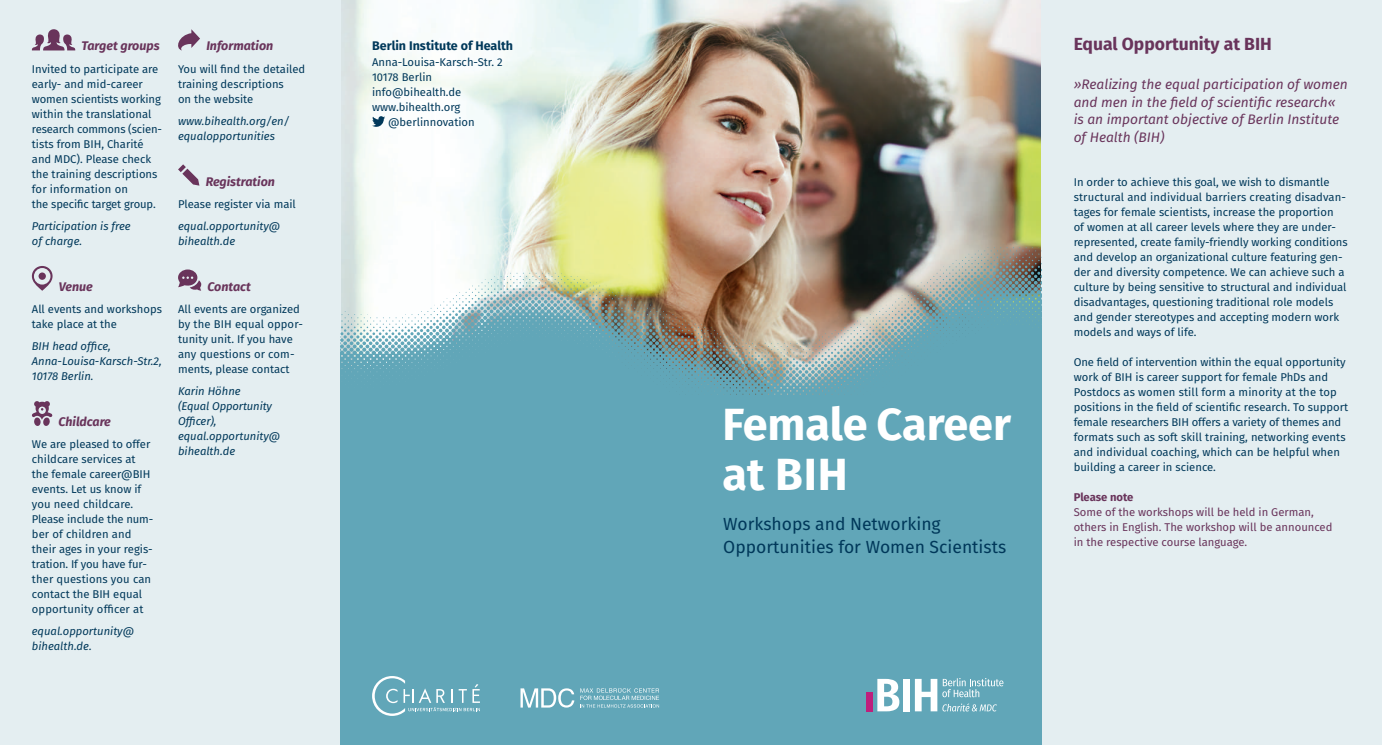
<style>
.page{position:relative;width:1382px;height:745px;background:#fff}
.page>*{position:absolute;margin:0;border:0;box-sizing:border-box;transform-origin:0 0}
.t1{font:700 45px/50px "Fira Sans";color:#fff}
.t2{font:17.5px/22.5px "Fira Sans";color:#00385a}
.t3{font:700 17.5px "Fira Sans";color:#69345b}
.t4{font:italic 13.75px/17.5px "Fira Sans";color:#69345b}
.t5{font:italic 700 12.5px "Fira Sans";color:#69345b}
.t6{font:700 12.5px "Fira Sans";color:#00385a}
.t7{font:11.25px/15px "Fira Sans";color:#00385a}
.t8{font:italic 11.25px/15px "Fira Sans";color:#00385a}
.t9{font:11.25px/15px "Fira Sans";color:#69345b}
.t10{font:700 11.25px "Fira Sans";letter-spacing:-.005em;color:#69345b}
</style>
<div class="page">
<img style="left:340px;top:0;width:702px;height:244px">
<div style="left:0;top:0;width:340px;height:744px;background:#e4eef1"></div>
<div style="left:1042px;top:0;width:340px;height:744px;background:#e4eef1"></div>
<svg style="left:32px;top:29px;width:43px;height:21px"></svg>
<svg style="left:32px;top:266px;width:21px;height:24px"></svg>
<div style="left:39px;top:272px;width:7px;height:7px;background:#69345b;border-radius:50%"></div>
<svg style="left:32px;top:401px;width:21px;height:24px"></svg>
<svg style="left:178px;top:29px;width:22px;height:21px"></svg>
<svg style="left:178px;top:164px;width:21px;height:21px"></svg>
<svg style="left:178px;top:269px;width:23px;height:21px"></svg>
<img style="left:340px;top:244px;width:702px;height:46px">
<img style="left:340px;top:290px;width:702px;height:105px">
<div style="left:340px;top:395px;width:702px;height:349px;background:#61a6b8"></div>
<svg style="left:372px;top:116px;width:13px;height:11px"></svg>
<svg style="left:877px;top:678px;width:22px;height:32px"></svg>
<div style="left:903px;top:678px;width:7px;height:32px;background:#fff"></div>
<svg style="left:915px;top:678px;width:88px;height:33px"></svg>
<div style="left:866px;top:691px;width:6px;height:19px;background:#be1f7c"></div>
<svg style="left:580px;top:688px;width:79px;height:19px"></svg>
<svg style="left:520px;top:688px;width:54px;height:19px"></svg>
<svg style="left:372px;top:676px;width:108px;height:39px"></svg>
<p class="t5" style="left:82px;top:36px;width:80px">Target groups</p>
<p class="t7" style="left:32px;top:61px;width:132px">Invited to participate are early- and mid-career women scientists working within the translational research commons (scien&shy;tists from BIH, Charité and MDC). Please check the training descriptions for information on<br>the specific target group.</p>
<p class="t8" style="left:32px;top:218px;width:100px">Participation is free of charge.</p>
<p class="t5" style="left:59px;top:276px;width:36px">Venue</p>
<p class="t7" style="left:32px;top:301px;width:132px">All events and workshops take place at the</p>
<p class="t8" style="left:32px;top:338px;width:131px">BIH head office,<br>Anna-Louisa-Karsch-Str.2,<br>10178 Berlin.</p>
<p class="t5" style="left:59px;top:411px;width:54px">Childcare</p>
<p class="t7" style="left:32px;top:436px;width:123px">We are pleased to offer childcare services at the female career@BIH events. Let us know if you need childcare.<br>Please include the num&shy;ber of children and their ages in your regis&shy;tration. If you have fur&shy;ther questions you can contact the BIH equal opportunity officer at</p>
<p class="t8" style="left:32px;top:623px;width:104px">equal.opportunity@ bihealth.de.</p>
<p class="t5" style="left:206px;top:36px;width:68px">Information</p>
<p class="t7" style="left:178px;top:61px;width:129px">You will find the detailed training descriptions<br>on the website</p>
<p class="t8" style="left:178px;top:113px;width:113px">www.bihealth.org/en/ equalopportunities</p>
<p class="t5" style="left:206px;top:171px;width:71px">Registration</p>
<p class="t7" style="left:178px;top:196px;width:119px">Please register via mail</p>
<p class="t8" style="left:178px;top:218px;width:104px">equal.opportunity@ bihealth.de</p>
<p class="t5" style="left:207px;top:276px;width:45px">Contact</p>
<p class="t7" style="left:178px;top:301px;width:126px">All events are organized by the BIH equal oppor&shy;tunity unit. If you have any questions or com&shy;ments, please contact</p>
<p class="t8" style="left:178px;top:383px;width:104px">Karin Höhne<br>(Equal Opportunity<br>Officer), equal.opportunity@ bihealth.de</p>
<p class="t6" style="left:372px;top:36px;width:143px">Berlin Institute of Health</p>
<p class="t7" style="left:372px;top:54px;width:132px">Anna-Louisa-Karsch-Str. 2</p>
<p class="t7" style="left:372px;top:69px;width:62px">10178 Berlin</p>
<p class="t7" style="left:372px;top:84px;width:91px">info@bihealth.de</p>
<p class="t7" style="left:372px;top:99px;width:90px">www.bihealth.org</p>
<p class="t7" style="left:388px;top:114px;width:88px">@berlinnovation</p>
<h1 class="t1" style="left:722px;top:396px;width:290px">Female Career at BIH</h1>
<h2 class="t2" style="left:723px;top:512px;width:284px">Workshops and Networking<br>Opportunities for Women Scientists</h2>
<h2 class="t3" style="left:1074px;top:30px;width:200px">Equal Opportunity at BIH</h2>
<p class="t4" style="left:1074px;top:75px;width:276px">»Realizing the equal participation of women and men in the field of scientific research« is an important objective of Berlin Institute of Health (BIH)</p>
<p class="t7" style="left:1074px;top:174px;width:275px">In order to achieve this goal, we wish to dismantle structural and individual barriers creating disadvan&shy;tages for female scientists, increase the proportion<br>of women at all career levels where they are under&shy;represented, create family-friendly working conditions and develop an organizational culture featuring gen&shy;der and diversity competence. We can achieve such a culture by being sensitive to structural and individual disadvantages, questioning traditional role models and gender stereotypes and accepting modern work models and ways of life.</p>
<p class="t7" style="left:1074px;top:354px;width:276px">One field of intervention within the equal opportunity work of BIH is career support for female PhDs and Postdocs as women still form a minority at the top positions in the field of scientific research. To support female researchers BIH offers a variety of themes and formats such as soft skill training, networking events and individual coaching, which can be helpful when building a career in science.</p>
<p class="t10" style="left:1074px;top:487px;width:61px">Please note</p>
<p class="t9" style="left:1074px;top:504px;width:260px">Some of the workshops will be held in German, others in English. The workshop will be announced in the respective course language.</p>
</div>
